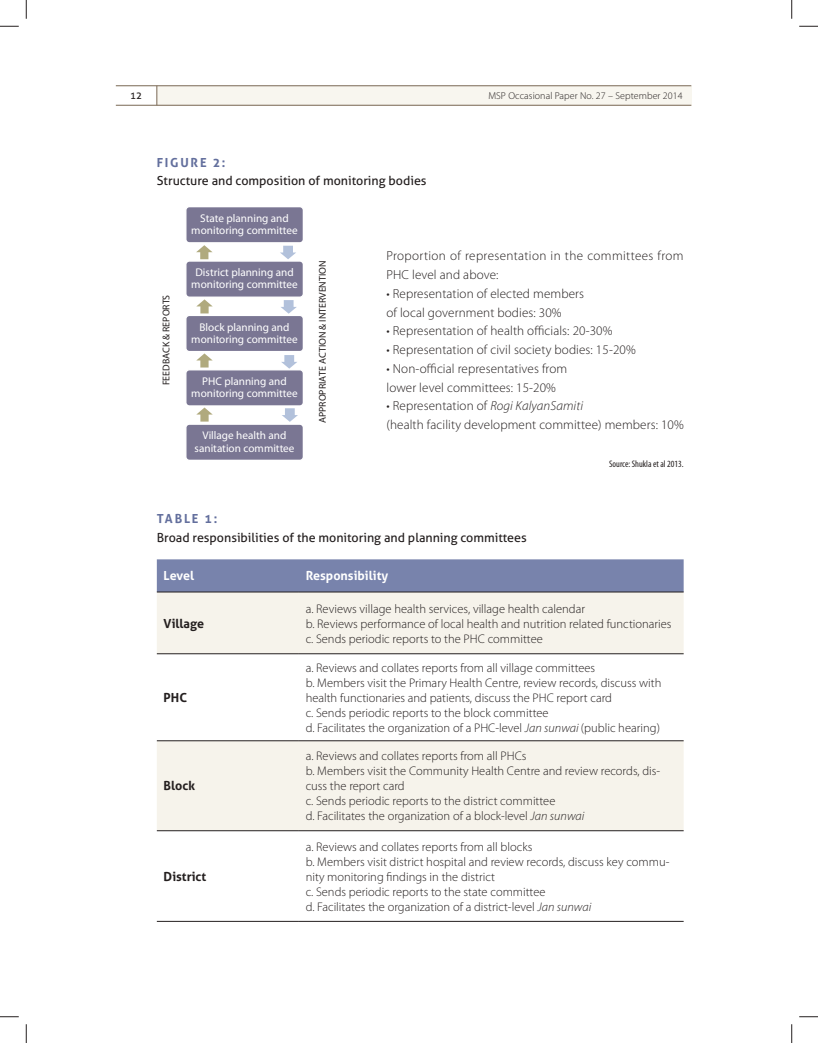
<style>
.page{position:relative;width:818px;height:1043px;background:#fff}
.page>*{position:absolute;margin:0;border:0;box-sizing:border-box;transform-origin:0 0}
.t1{font:300 13.12px/18.8px "Myriad Pro";letter-spacing:.01em;color:#241f1f}
.t2{font:300 12.5px/15px "Myriad Pro";color:#241f1f}
.t3{font:12.5px "Aller";color:#241f1f}
.t4{font:700 12.5px "Aller";color:#241f1f}
.t5{font:700 12.5px "Aller";color:#fff}
.t6{font:700 12.5px "Aller";letter-spacing:.14em;color:#636f9d}
.t7{font:11.25px/12.1px "Myriad Pro";color:#fff;text-align:center}
.t8{font:300 10px "Myriad Pro";letter-spacing:.01em;color:#241f1f}
.t9{font:10px "Aller";color:#241f1f}
.t10{font:9.88px "Myriad Pro";color:#241f1f}
.t11{font:condensed 9.5px "Myriad Pro";color:#241f1f}
.s1{font-style:italic}
</style>
<div class="page">
<div style="left:157px;top:86px;width:534px;height:20px;background:#f8f6ef"></div>
<hr style="left:116px;top:85px;width:575px;height:1px;background:#796753">
<hr style="left:116px;top:105px;width:575px;height:1px;background:#796753">
<svg style="left:156px;top:86px;width:1px;height:19px"></svg>
<div style="left:157px;top:559px;width:526px;height:32px;background:#7883ac"></div>
<svg style="left:157px;top:592px;width:526px;height:238px;fill:#f6f3eb"></svg>
<hr style="left:157px;top:591px;width:142px;height:1px;background:#241f1f">
<hr style="left:299px;top:591px;width:384px;height:1px;background:#241f1f">
<hr style="left:157px;top:653px;width:142px;height:1px;background:#241f1f">
<hr style="left:157px;top:740px;width:142px;height:1px;background:#241f1f">
<hr style="left:157px;top:830px;width:142px;height:1px;background:#241f1f">
<hr style="left:299px;top:830px;width:384px;height:1px;background:#241f1f">
<hr style="left:299px;top:653px;width:384px;height:1px;background:#241f1f">
<hr style="left:299px;top:740px;width:384px;height:1px;background:#241f1f">
<hr style="left:157px;top:921px;width:142px;height:1px;background:#241f1f">
<hr style="left:299px;top:921px;width:384px;height:1px;background:#241f1f">
<div style="left:186px;top:207px;width:117px;height:36px;background:#7a7693;border-radius:4px"></div>
<div style="left:185px;top:206px;width:119px;height:37px;border:1px solid #fff;border-radius:4px"></div>
<svg style="left:280px;top:246px;width:16px;height:13px"></svg>
<div style="left:186px;top:261px;width:117px;height:36px;background:#7a7693;border-radius:4px"></div>
<div style="left:185px;top:260px;width:119px;height:38px;border:1px solid #fff;border-radius:4px"></div>
<svg style="left:281px;top:300px;width:16px;height:14px"></svg>
<div style="left:186px;top:315px;width:117px;height:36px;background:#7a7693;border-radius:4px"></div>
<div style="left:185px;top:315px;width:119px;height:37px;border:1px solid #fff;border-radius:4px"></div>
<svg style="left:281px;top:355px;width:16px;height:13px"></svg>
<div style="left:186px;top:370px;width:117px;height:36px;background:#7a7693;border-radius:4px"></div>
<div style="left:185px;top:369px;width:119px;height:38px;border:1px solid #fff;border-radius:4px"></div>
<svg style="left:282px;top:408px;width:16px;height:14px"></svg>
<div style="left:186px;top:424px;width:117px;height:36px;background:#7a7693;border-radius:4px"></div>
<div style="left:185px;top:423px;width:119px;height:38px;border:1px solid #fff;border-radius:4px"></div>
<svg style="left:196px;top:245px;width:16px;height:14px"></svg>
<svg style="left:196px;top:299px;width:17px;height:14px"></svg>
<svg style="left:196px;top:353px;width:17px;height:14px"></svg>
<svg style="left:196px;top:407px;width:17px;height:14px"></svg>
<svg style="left:0;top:25px;width:19px;height:2px"></svg>
<svg style="left:799px;top:25px;width:19px;height:2px"></svg>
<svg style="left:0;top:1016px;width:19px;height:1px"></svg>
<svg style="left:799px;top:1016px;width:19px;height:1px"></svg>
<svg style="left:25px;top:0;width:2px;height:19px"></svg>
<svg style="left:25px;top:1024px;width:2px;height:18px"></svg>
<svg style="left:791px;top:0;width:1px;height:19px"></svg>
<svg style="left:791px;top:1024px;width:1px;height:18px"></svg>
<p class="t9" style="left:130px;top:89px;width:14px">12</p>
<p class="t8" style="left:488px;top:90px;width:196px">MSP Occasional Paper No. 27 – September 2014</p>
<p class="t6" style="left:157px;top:154px;width:70px">figure 2:</p>
<p class="t3" style="left:157px;top:173px;width:271px">Structure and composition of monitoring bodies</p>
<p class="t10" style="left:160px;top:385px;width:92px;rotate:-90deg">FEEDBACK &amp; REPORTS</p>
<p class="t7" style="left:191px;top:212px;width:108px">State planning and monitoring committee</p>
<p class="t7" style="left:191px;top:266px;width:108px">District planning and monitoring committee</p>
<p class="t7" style="left:191px;top:321px;width:108px">Block planning and monitoring committee</p>
<p class="t7" style="left:191px;top:375px;width:108px">PHC planning and monitoring committee</p>
<p class="t7" style="left:194px;top:429px;width:101px">Village health and sanitation committee</p>
<p class="t10" style="left:316px;top:423px;width:164px;rotate:-90deg">APPROPRIATE ACTION &amp; INTERVENTION</p>
<p class="t1" style="left:386px;top:246px;width:298px">Proportion of representation in the committees from<br>PHC level and above:</p>
<p class="t1" style="left:386px;top:284px;width:199px">• Representation of elected members of local government bodies: 30%</p>
<p class="t1" style="left:386px;top:321px;width:227px">• Representation of health officials: 20‐30%</p>
<p class="t1" style="left:386px;top:340px;width:251px">• Representation of civil society bodies: 15‐20%</p>
<p class="t1" style="left:386px;top:359px;width:182px">• Non-official representatives from lower level committees: 15-20%</p>
<p class="t1" style="left:386px;top:396px;width:299px">• Representation of <span class="s1">Rogi KalyanSamiti<br></span>(health facility development committee) members: 10%</p>
<p class="t11" style="left:609px;top:458px;width:76px">Source: Shukla et al 2013.</p>
<p class="t6" style="left:157px;top:511px;width:62px">table 1:</p>
<p class="t3" style="left:157px;top:529px;width:371px">Broad responsibilities of the monitoring and planning committees</p>
<p class="t5" style="left:164px;top:568px;width:32px">Level</p>
<p class="t5" style="left:306px;top:568px;width:84px">Responsibility</p>
<p class="t4" style="left:164px;top:615px;width:42px">Village</p>
<p class="t2" style="left:306px;top:601px;width:367px">a. Reviews village health services, village health calendar<br>b. Reviews performance of local health and nutrition related functionaries c. Sends periodic reports to the PHC committee</p>
<p class="t4" style="left:164px;top:689px;width:25px">PHC</p>
<p class="t4" style="left:164px;top:778px;width:33px">Block</p>
<p class="t4" style="left:164px;top:868px;width:44px">District</p>
<p class="t2" style="left:306px;top:660px;width:357px">a. Reviews and collates reports from all village committees<br>b. Members visit the Primary Health Centre, review records, discuss with health functionaries and patients, discuss the PHC report card<br>c. Sends periodic reports to the block committee<br>d. Facilitates the organization of a PHC-level <span class="s1">Jan sunwai</span> (public hearing)</p>
<p class="t2" style="left:306px;top:748px;width:356px">a. Reviews and collates reports from all PHCs<br>b. Members visit the Community Health Centre and review records, dis&shy;cuss the report card<br>c. Sends periodic reports to the district committee<br>d. Facilitates the organization of a block-level <span class="s1">Jan sunwai</span></p>
<p class="t2" style="left:306px;top:838px;width:365px">a. Reviews and collates reports from all blocks<br>b. Members visit district hospital and review records, discuss key commu&shy;nity monitoring findings in the district<br>c. Sends periodic reports to the state committee<br>d. Facilitates the organization of a district-level <span class="s1">Jan sunwai</span></p>
</div>
